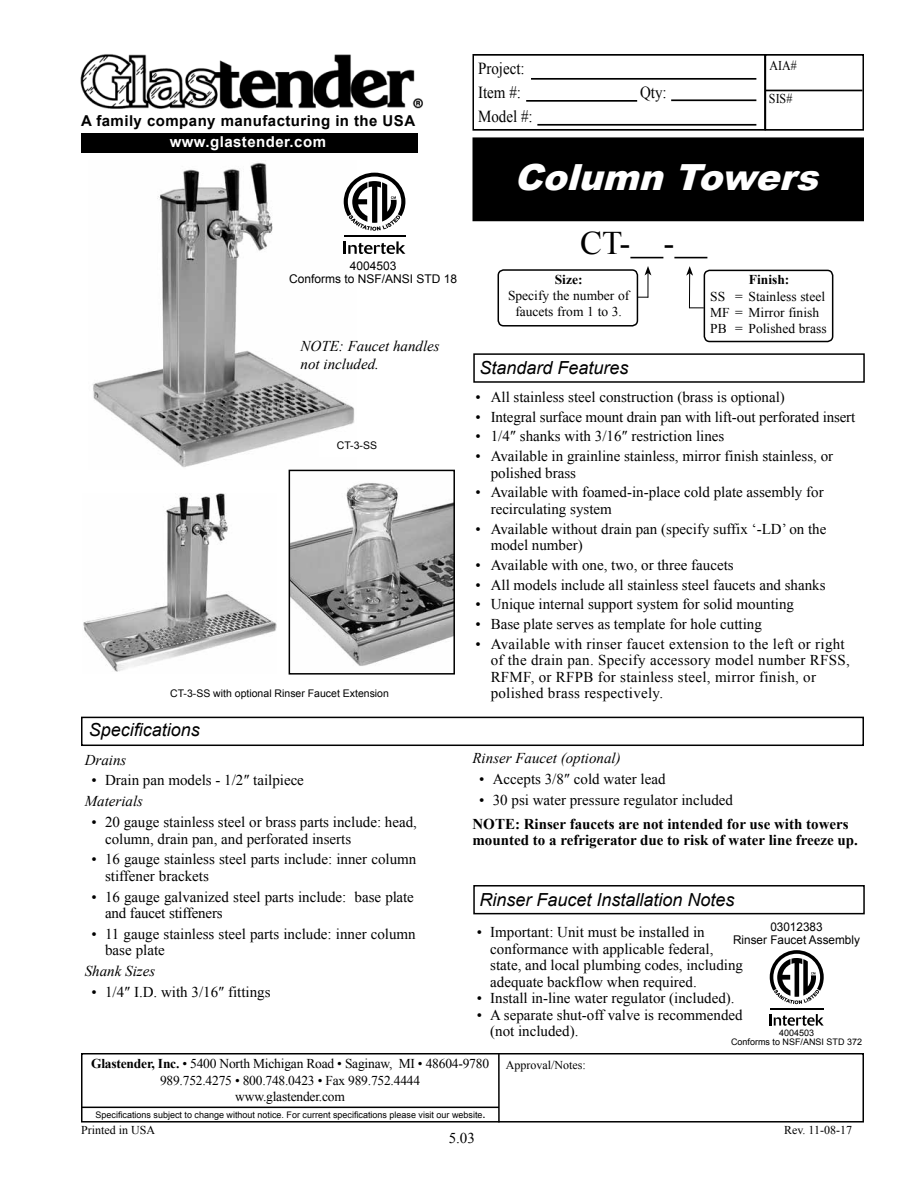
<style>
.page{position:relative;width:918px;height:1188px;background:#fff}
.page>*{position:absolute;margin:0;border:0;box-sizing:border-box;transform-origin:0 0}
.t1{font:italic 900 36px "Arial";color:#fff}
.t2{font:33px "Times New Roman";color:#000}
.t3{font:italic 18px "Arial";color:#000}
.t4{font:16.8px/23.5px "Times New Roman";color:#000;scale:.89 1}
.t5{font:15px/16.5px "Times New Roman";color:#000}
.t6{font:15px/16.5px "Times New Roman";letter-spacing:.02em;color:#000}
.t7{font:700 15px/16.5px "Times New Roman";color:#000}
.t8{font:italic 15px/18px "Times New Roman";color:#000}
.t9{font:700 15px "Arial";letter-spacing:.03em;color:#000}
.t10{font:700 15px "Arial";letter-spacing:.03em;color:#fff}
.t11{font:13.5px/16.2px "Times New Roman";letter-spacing:-.015em;color:#000;text-align:center}
.t12{font:700 13.5px "Times New Roman";color:#000}
.t13{font:13.5px "Times New Roman";letter-spacing:-.015em;color:#000;scale:.89 1}
.t14{font:12px/13.5px "Arial";color:#000;text-align:center}
.t15{font:12px "Times New Roman";color:#000}
.t16{font:10.5px "Arial";color:#000}
.t17{font:9px/9px "Arial";color:#000;text-align:center}
.s1{font-weight:700}
</style>
<div class="page">
<img style="left:83px;top:493px;width:194px;height:179px">
<img style="left:92px;top:162px;width:265px;height:308px">
<div style="left:473px;top:138px;width:390px;height:82px;background:#000"></div>
<div style="left:472px;top:137px;width:392px;height:84px;border:2px solid #000"></div>
<div style="left:81px;top:1053px;width:783px;height:70px;border:2px solid #000"></div>
<hr style="left:498px;top:1054px;width:2px;height:68px;background:#000">
<hr style="left:81px;top:1107px;width:418px;height:1px;background:#000">
<div style="left:472px;top:54px;width:294px;height:77px;border:2px solid #000"></div>
<hr style="left:531px;top:78px;width:225px;height:2px;background:#000">
<hr style="left:526px;top:100px;width:111px;height:2px;background:#000">
<hr style="left:671px;top:99px;width:85px;height:2px;background:#000">
<hr style="left:537px;top:124px;width:219px;height:2px;background:#000">
<div style="left:765px;top:54px;width:99px;height:77px;border:2px solid #000"></div>
<hr style="left:765px;top:90px;width:97px;height:1px;background:#000">
<div style="left:473px;top:353px;width:392px;height:30px;border:2px solid #000"></div>
<div style="left:81px;top:717px;width:783px;height:29px;border:2px solid #000"></div>
<hr style="left:630px;top:257px;width:33px;height:1px;background:#000">
<hr style="left:674px;top:257px;width:33px;height:1px;background:#000">
<div style="left:320px;top:440px;width:74px;height:17px;background:#fff"></div>
<div style="left:498px;top:269px;width:140px;height:58px;border:2px solid #000;border-radius:5px"></div>
<hr style="left:689px;top:273px;width:1px;height:35px;background:#000">
<svg style="left:686px;top:266px;width:7px;height:10px"></svg>
<svg style="left:637px;top:266px;width:14px;height:32px"></svg>
<svg style="left:690px;top:307px;width:14px;height:1px"></svg>
<div style="left:704px;top:270px;width:129px;height:72px;border:2px solid #000;border-radius:5px"></div>
<img style="left:80px;top:54px;width:343px;height:55px">
<div style="left:81px;top:133px;width:336px;height:20px;background:#000"></div>
<img style="left:292px;top:483px;width:160px;height:183px">
<div style="left:289px;top:470px;width:166px;height:205px;border:2px solid #000"></div>
<div style="left:473px;top:885px;width:392px;height:29px;border:2px solid #000"></div>
<svg style="left:770px;top:1014px;width:54px;height:12px"></svg>
<hr style="left:770px;top:1008px;width:54px;height:2px;background:#000">
<svg style="left:770px;top:950px;width:54px;height:54px"></svg>
<svg style="left:344px;top:241px;width:61px;height:13px"></svg>
<hr style="left:344px;top:235px;width:61px;height:2px;background:#000">
<svg style="left:344px;top:173px;width:61px;height:59px"></svg>
<p class="t9" style="left:81px;top:110px;width:336px">A family company manufacturing in the USA</p>
<p class="t10" style="left:170px;top:131px;width:158px">www.glastender.com</p>
<p class="t4" style="left:478px;top:57px;width:54px">Project:<br>Item #:</p>
<p class="t4" style="left:478px;top:104px;width:63px">Model #:</p>
<p class="t4" style="left:640px;top:80px;width:31px">Qty:</p>
<p class="t13" style="left:770px;top:56px;width:32px">AIA#</p>
<p class="t13" style="left:769px;top:90px;width:28px">SIS#</p>
<h1 class="t1" style="left:514px;top:151px;width:318px">ColumnTowers</h1>
<p class="t14" style="left:289px;top:260px;width:170px;line-height:12.8px">4004503<br>Conforms to NSF/ANSI STD 18</p>
<p class="t8" style="left:301px;top:337px;width:141px">NOTE: Faucet handles not included.</p>
<p class="t16" style="left:337px;top:438px;width:42px">CT-3-SS</p>
<p class="t16" style="left:170px;top:687px;width:220px">CT-3-SS with optional Rinser Faucet Extension</p>
<p class="t3" style="left:89px;top:718px;width:113px">Specifications</p>
<p class="t8" style="left:85px;top:750px;width:43px">Drains</p>
<p class="t5" style="left:92px;top:772px;width:214px">• Drain pan models - 1/2″ tailpiece</p>
<p class="t8" style="left:85px;top:792px;width:60px">Materials</p>
<p class="t5" style="left:105px;top:814px;width:314px;text-indent:-14px">• 20 gauge stainless steel or brass parts include: head, column, drain pan, and perforated inserts</p>
<p class="t5" style="left:105px;top:851px;width:313px;text-indent:-14px">• 16 gauge stainless steel parts include: inner column stiffener brackets</p>
<p class="t5" style="left:105px;top:888px;width:310px;text-indent:-14px">• 16 gauge galvanized steel parts include: base plate and faucet stiffeners</p>
<p class="t5" style="left:105px;top:925px;width:312px;text-indent:-14px">• 11 gauge stainless steel parts include: inner column base plate</p>
<p class="t8" style="left:85px;top:962px;width:72px">Shank Sizes</p>
<p class="t5" style="left:92px;top:984px;width:181px">• 1/4″ I.D. with 3/16″ fittings</p>
<h2 class="t2" style="left:580px;top:221px;width:96px">CT- -</h2>
<p class="t12" style="left:555px;top:270px;width:29px">Size:</p>
<p class="t11" style="left:508px;top:287px;width:123px">Specify the number of faucets from 1 to 3.</p>
<p class="t3" style="left:480px;top:356px;width:151px">Standard Features</p>
<p class="t12" style="left:749px;top:271px;width:42px">Finish:</p>
<p class="t11" style="left:710px;top:288px;width:118px;text-align:left">SS = Stainless steel<br>MF = Mirror finish<br>PB = Polished brass</p>
<p class="t5" style="left:476px;top:388px;width:311px">• All stainless steel construction (brass is optional)</p>
<p class="t5" style="left:476px;top:408px;width:381px">• Integral surface mount drain pan with lift-out perforated insert</p>
<p class="t5" style="left:476px;top:428px;width:250px">• 1/4″ shanks with 3/16″ restriction lines</p>
<p class="t5" style="left:491px;top:448px;width:344px;text-indent:-15px">• Available in grainline stainless, mirror finish stainless, or polished brass</p>
<p class="t5" style="left:491px;top:484px;width:334px;text-indent:-15px">• Available with foamed-in-place cold plate assembly for recirculating system</p>
<p class="t5" style="left:491px;top:520px;width:337px;text-indent:-15px">• Available without drain pan (specify suffix ‘-LD’ on the model number)</p>
<p class="t5" style="left:475px;top:556px;width:260px">• Available with one, two, or three faucets</p>
<p class="t5" style="left:475px;top:576px;width:352px">• All models include all stainless steel faucets and shanks</p>
<p class="t5" style="left:475px;top:596px;width:320px">• Unique internal support system for solid mounting</p>
<p class="t5" style="left:475px;top:616px;width:288px">• Base plate serves as template for hole cutting</p>
<p class="t6" style="left:491px;top:635px;width:361px;text-indent:-15px">• Available with rinser faucet extension to the left or right of the drain pan. Specify accessory model number RFSS, RFMF, or RFPB for stainless steel, mirror finish, or polished brass respectively.</p>
<p class="t8" style="left:472px;top:749px;width:150px">Rinser Faucet (optional)</p>
<p class="t5" style="left:479px;top:770px;width:188px">• Accepts 3/8″ cold water lead</p>
<p class="t5" style="left:479px;top:791px;width:255px">• 30 psi water pressure regulator included</p>
<p class="t7" style="left:472px;top:815px;width:387px">NOTE: Rinser faucets are not intended for use with towers mounted to a refrigerator due to risk of water line freeze up.</p>
<p class="t3" style="left:480px;top:888px;width:257px">Rinser Faucet Installation Notes</p>
<p class="t5" style="left:490px;top:924px;width:254px;text-indent:-14px">• Important: Unit must be installed in conformance with applicable federal, state, and local plumbing codes, including adequate backflow when required.</p>
<p class="t5" style="left:477px;top:990px;width:259px">• Install in-line water regulator (included).</p>
<p class="t5" style="left:490px;top:1006px;width:254px;text-indent:-14px">• A separate shut-off valve is recommended (not included).</p>
<p class="t14" style="left:733px;top:920px;width:128px">03012383<br>Rinser Faucet Assembly</p>
<p class="t17" style="left:731px;top:1028px;width:133px">4004503<br>Conforms to NSF/ANSI STD 372</p>
<p class="t11" style="left:91px;top:1056px;width:399px"><span class="s1">Glastender, Inc.</span> • 5400 North Michigan Road • Saginaw, MI • 48604-9780<br>989.752.4275 • 800.748.0423 • Fax 989.752.4444<br>www.glastender.com</p>
<p class="t15" style="left:506px;top:1057px;width:81px">Approval/Notes:</p>
<p class="t17" style="left:96px;top:1110px;width:391px">Specifications subject to change without notice. For current specifications please visit our website<span class="s1">.</span></p>
<p class="t15" style="left:81px;top:1122px;width:76px">Printed in USA</p>
<p class="t5" style="left:449px;top:1130px;width:28px">5.03</p>
<p class="t15" style="left:784px;top:1122px;width:70px">Rev. 11-08-17</p>
</div>
